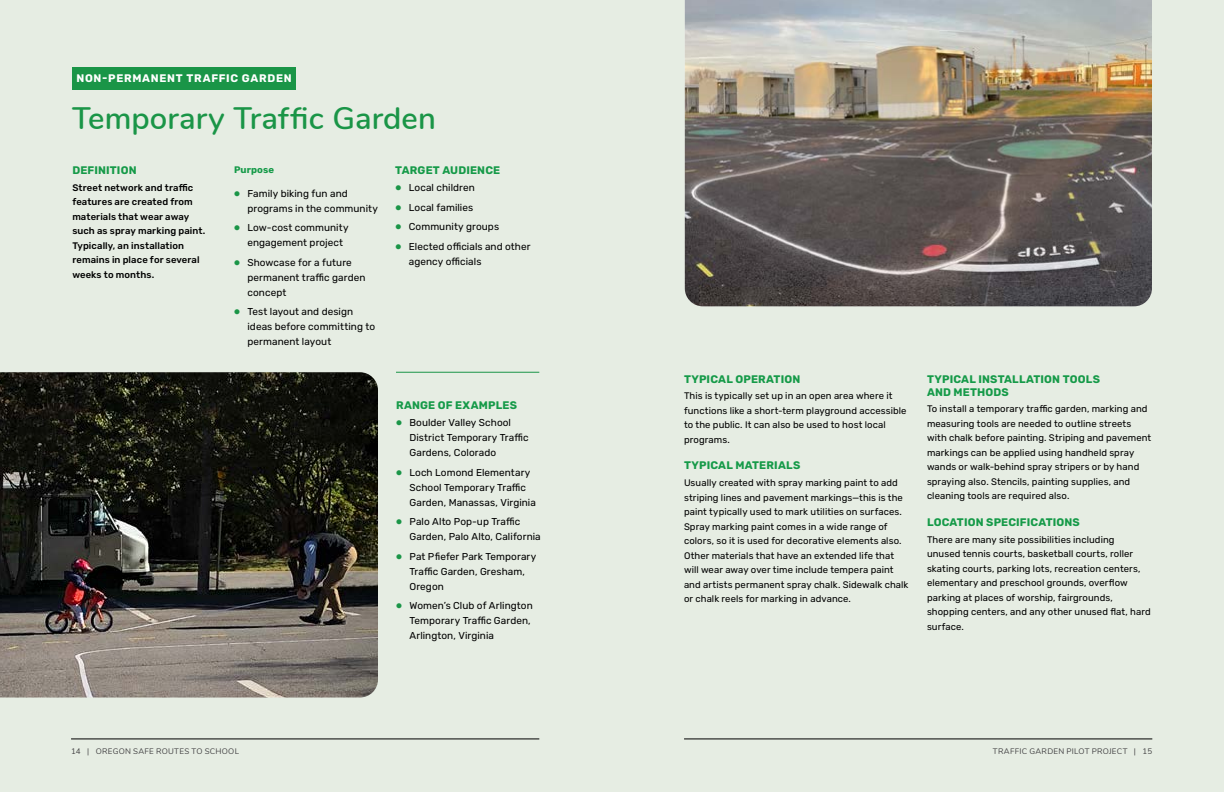
<style>
.page{position:relative;width:1224px;height:792px;background:#e6ede3}
.page>*{position:absolute;margin:0;border:0;box-sizing:border-box;transform-origin:0 0}
.t1{font:600 31px "Nunito";color:#1a9547}
.t2{font:700 11px/13px "Rubik";letter-spacing:.015em;color:#159a48}
.t3{font:700 11px "Rubik";letter-spacing:.065em;color:#fff}
.t4{font:10px/15px "Rubik";letter-spacing:.005em;color:#000}
.t5{font:9.5px/14.5px "Rubik";letter-spacing:.01em;color:#000}
.t6{font:500 9.5px/14.5px "Rubik";letter-spacing:.01em;color:#000}
.t7{font:700 9.5px "Rubik";letter-spacing:.015em;color:#159a48}
.t8{font:8px "Nunito";letter-spacing:.035em;color:#414042}
.s1{font-weight:700;font-size:20px;color:#1a9547}
</style>
<div class="page">
<div style="left:72px;top:68px;width:223px;height:22px;background:#1a9547"></div>
<img style="left:0;top:372px;width:378px;height:326px">
<hr style="left:396px;top:372px;width:143px;height:1px;background:#1a9547">
<img style="left:685px;top:0;width:467px;height:306px">
<hr style="left:684px;top:739px;width:468px;height:1px;background:#000">
<hr style="left:71px;top:739px;width:468px;height:1px;background:#000">
<p class="t3" style="left:76px;top:72px;width:217px">NON-PERMANENT TRAFFIC GARDEN</p>
<h1 class="t1" style="left:72px;top:95px;width:365px">Temporary Traffic Garden</h1>
<p class="t2" style="left:72px;top:164px;width:66px">DEFINITION</p>
<p class="t6" style="left:72px;top:181px;width:135px">Street network and traffic features are created from materials that wear away such as spray marking paint.<br>Typically, an installation remains in place for several weeks to months.</p>
<p class="t7" style="left:234px;top:164px;width:42px">Purpose</p>
<p class="t4" style="left:248px;top:186px;width:132px;text-indent:-14px"><span class="s1">·</span> Family biking fun and programs in the community</p>
<p class="t4" style="left:248px;top:221px;width:103px;text-indent:-14px"><span class="s1">·</span> Low-cost community engagement project</p>
<p class="t4" style="left:248px;top:255px;width:120px;text-indent:-14px"><span class="s1">·</span> Showcase for a future permanent traffic garden concept</p>
<p class="t4" style="left:248px;top:305px;width:129px;text-indent:-14px"><span class="s1">·</span> Test layout and design ideas before committing to permanent layout</p>
<p class="t2" style="left:395px;top:164px;width:106px">TARGET AUDIENCE</p>
<p class="t4" style="left:395px;top:179px;width:137px;line-height:19.5px"><span class="s1">·</span> Local children<br><span class="s1">·</span> Local families<br><span class="s1">·</span> Community groups<br><span class="s1">·</span> Elected officials and other</p>
<p class="t4" style="left:409px;top:254px;width:74px">agency officials</p>
<p class="t2" style="left:396px;top:399px;width:122px">RANGE OF EXAMPLES</p>
<p class="t4" style="left:410px;top:416px;width:121px;text-indent:-14px"><span class="s1">·</span> Boulder Valley School<br>District Temporary Traffic<br>Gardens, Colorado</p>
<p class="t4" style="left:410px;top:465px;width:128px;text-indent:-14px"><span class="s1">·</span> Loch Lomond Elementary<br>School Temporary Traffic<br>Garden, Manassas, Virginia</p>
<p class="t4" style="left:410px;top:515px;width:133px;text-indent:-14px"><span class="s1">·</span> Palo Alto Pop-up Traffic<br>Garden, Palo Alto, California</p>
<p class="t4" style="left:410px;top:549px;width:128px;text-indent:-14px"><span class="s1">·</span> Pat Pfiefer Park Temporary<br>Traffic Garden, Gresham,<br>Oregon</p>
<p class="t4" style="left:410px;top:599px;width:125px;text-indent:-14px"><span class="s1">·</span> Women’s Club of Arlington<br>Temporary Traffic Garden,<br>Arlington, Virginia</p>
<p class="t2" style="left:684px;top:372px;width:118px">TYPICAL OPERATION</p>
<p class="t5" style="left:684px;top:389px;width:224px">This is typically set up in an open area where it functions like a short-term playground accessible to the public. It can also be used to host local programs.</p>
<p class="t2" style="left:684px;top:459px;width:118px">TYPICAL MATERIALS</p>
<p class="t5" style="left:684px;top:476px;width:226px">Usually created with spray marking paint to add striping lines and pavement markings—this is the paint typically used to mark utilities on surfaces.<br>Spray marking paint comes in a wide range of colors, so it is used for decorative elements also.<br>Other materials that have an extended life that will wear away over time include tempera paint and artists permanent spray chalk. Sidewalk chalk or chalk reels for marking in advance.</p>
<p class="t2" style="left:927px;top:372px;width:175px">TYPICAL INSTALLATION TOOLS<br>AND METHODS</p>
<p class="t5" style="left:927px;top:402px;width:226px">To install a temporary traffic garden, marking and measuring tools are needed to outline streets with chalk before painting. Striping and pavement markings can be applied using handheld spray wands or walk-behind spray stripers or by hand spraying also. Stencils, painting supplies, and cleaning tools are required also.</p>
<p class="t2" style="left:927px;top:515px;width:154px">LOCATION SPECIFICATIONS</p>
<p class="t5" style="left:927px;top:532px;width:225px">There are many site possibilities including<br>unused tennis courts, basketball courts, roller skating courts, parking lots, recreation centers, elementary and preschool grounds, overflow parking at places of worship, fairgrounds, shopping centers, and any other unused flat, hard surface.</p>
<p class="t8" style="left:71px;top:745px;width:169px">14 | OREGON SAFE ROUTES TO SCHOOL</p>
<p class="t8" style="left:993px;top:745px;width:161px">TRAFFIC GARDEN PILOT PROJECT | 15</p>
</div>
